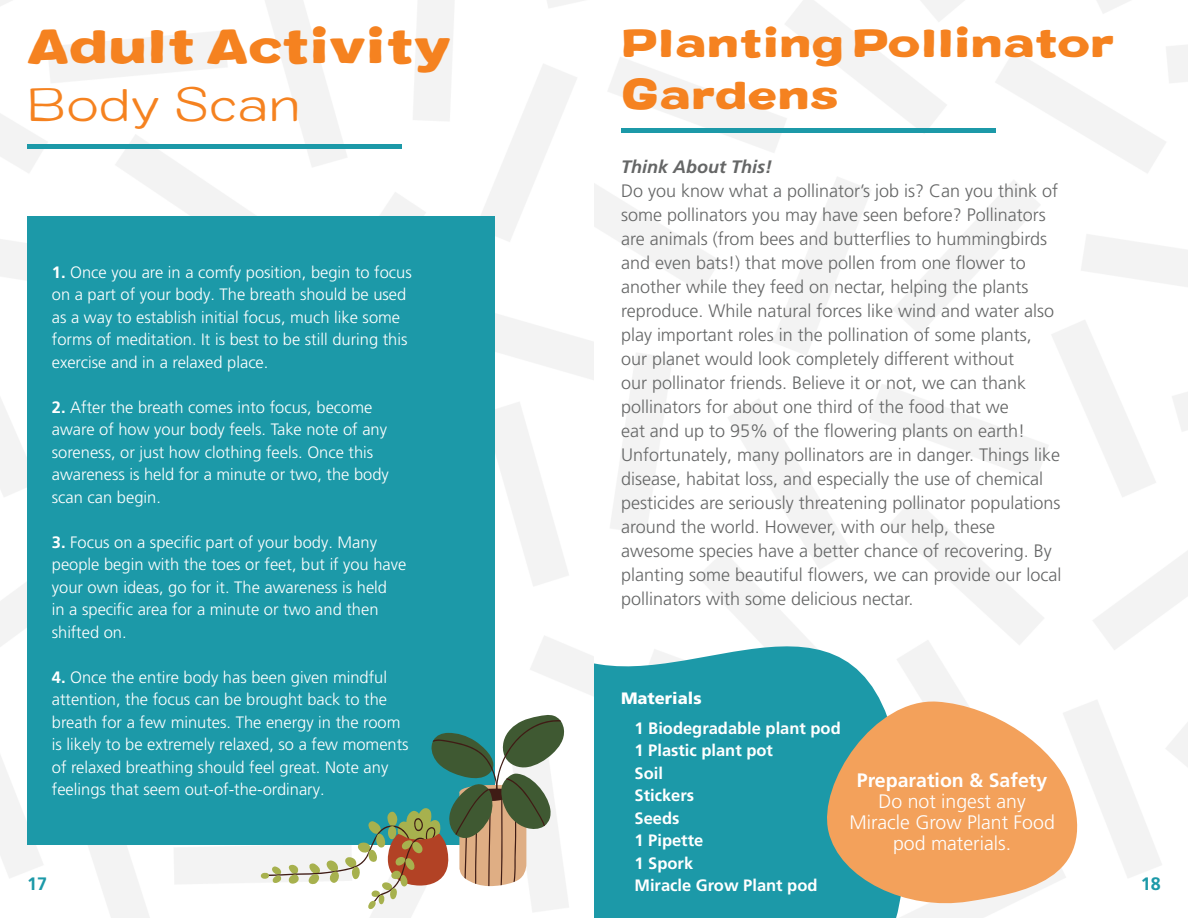
<style>
.page{position:relative;width:1188px;height:918px;background:#fff}
.page>*{position:absolute;margin:0;border:0;box-sizing:border-box;transform-origin:0 0}
.t1{font:45px "Colby Wd Blk";color:#f58220}
.t2{font:45px "Colby Wd Lt";color:#f58220}
.t3{font:37.5px "Colby Wd Blk";color:#f58220}
.t4{font:300 19.5px/21px "Frutiger LT Pro";color:#fff;text-align:center}
.t5{font:700 19.5px "Frutiger LT Pro";color:#fff}
.t6{font:300 18px/24px "Frutiger LT Pro";color:#656666}
.t7{font:700 18px "Frutiger LT Pro";color:#1c99a8}
.t8{font:300 16.5px/22.5px "Frutiger LT Pro";color:#fff}
.t9{font:700 16.5px "Frutiger LT Pro";color:#fff}
.t10{font:900 16.5px "Frutiger LT Pro";color:#fff}
.s1{font-weight:700}
.s2{font-weight:700;font-style:italic}
</style>
<div class="page">
<img style="left:0;top:0;width:1188px;height:918px">
<hr style="left:27px;top:145px;width:375px;height:4px;background:#1c99a8">
<div style="left:27px;top:216px;width:468px;height:628px;background:#1c99a8"></div>
<svg style="left:261px;top:714px;width:304px;height:196px"></svg>
<hr style="left:621px;top:128px;width:375px;height:4px;background:#1c99a8">
<svg style="left:594px;top:620px;width:323px;height:298px;fill:#1c99a8"></svg>
<svg style="left:817px;top:698px;width:284px;height:213px;fill:#f3a15b"></svg>
<p class="t1" style="left:27px;top:15px;width:425px">Adult Activity</p>
<p class="t2" style="left:27px;top:77px;width:275px">Body Scan</p>
<p class="t8" style="left:52px;top:261px;width:362px"><span class="s1">1.</span> Once you are in a comfy position, begin to focus on a part of your body. The breath should be used as a way to establish initial focus, much like some forms of meditation. It is best to be still during this exercise and in a relaxed place.</p>
<p class="t8" style="left:52px;top:396px;width:339px"><span class="s1">2.</span> After the breath comes into focus, become aware of how your body feels. Take note of any soreness, or just how clothing feels. Once this awareness is held for a minute or two, the body scan can begin.</p>
<p class="t8" style="left:52px;top:531px;width:356px"><span class="s1">3.</span> Focus on a specific part of your body. Many people begin with the toes or feet, but if you have your own ideas, go for it. The awareness is held<br>in a specific area for a minute or two and then shifted on.</p>
<p class="t8" style="left:52px;top:666px;width:358px"><span class="s1">4.</span> Once the entire body has been given mindful attention, the focus can be brought back to the breath for a few minutes. The energy in the room is likely to be extremely relaxed, so a few moments of relaxed breathing should feel great. Note any feelings that seem out-of-the-ordinary.</p>
<p class="t7" style="left:27px;top:874px;width:22px">17</p>
<p class="t3" style="left:621px;top:17px;width:495px">Planting Pollinator</p>
<p class="t3" style="left:621px;top:69px;width:219px">Gardens</p>
<p class="t6" style="left:621px;top:155px;width:442px"><span class="s2">Think About This!<br></span>Do you know what a pollinator’s job is? Can you think of some pollinators you may have seen before? Pollinators are animals (from bees and butterflies to hummingbirds and even bats!) that move pollen from one flower to another while they feed on nectar, helping the plants reproduce. While natural forces like wind and water also play important roles in the pollination of some plants, our planet would look completely different without<br>our pollinator friends. Believe it or not, we can thank pollinators for about one third of the food that we<br>eat and up to 95% of the flowering plants on earth!<br>Unfortunately, many pollinators are in danger. Things like disease, habitat loss, and especially the use of chemical pesticides are seriously threatening pollinator populations around the world. However, with our help, these awesome species have a better chance of recovering. By planting some beautiful flowers, we can provide our local pollinators with some delicious nectar.</p>
<p class="t10" style="left:621px;top:689px;width:82px">Materials</p>
<p class="t9" style="left:634px;top:718px;width:208px">1 Biodegradable plant pod</p>
<p class="t9" style="left:634px;top:741px;width:140px">1 Plastic plant pot</p>
<p class="t9" style="left:634px;top:763px;width:30px">Soil</p>
<p class="t9" style="left:634px;top:786px;width:61px">Stickers</p>
<p class="t9" style="left:634px;top:808px;width:46px">Seeds</p>
<p class="t9" style="left:634px;top:831px;width:70px">1 Pipette</p>
<p class="t9" style="left:634px;top:853px;width:60px">1 Spork</p>
<p class="t9" style="left:634px;top:876px;width:185px">Miracle Grow Plant pod</p>
<p class="t5" style="left:857px;top:769px;width:192px">Preparation &amp; Safety</p>
<p class="t4" style="left:849px;top:791px;width:207px">Do not ingest any<br>Miracle Grow Plant Food pod materials.</p>
<p class="t7" style="left:1141px;top:874px;width:22px">18</p>
</div>
